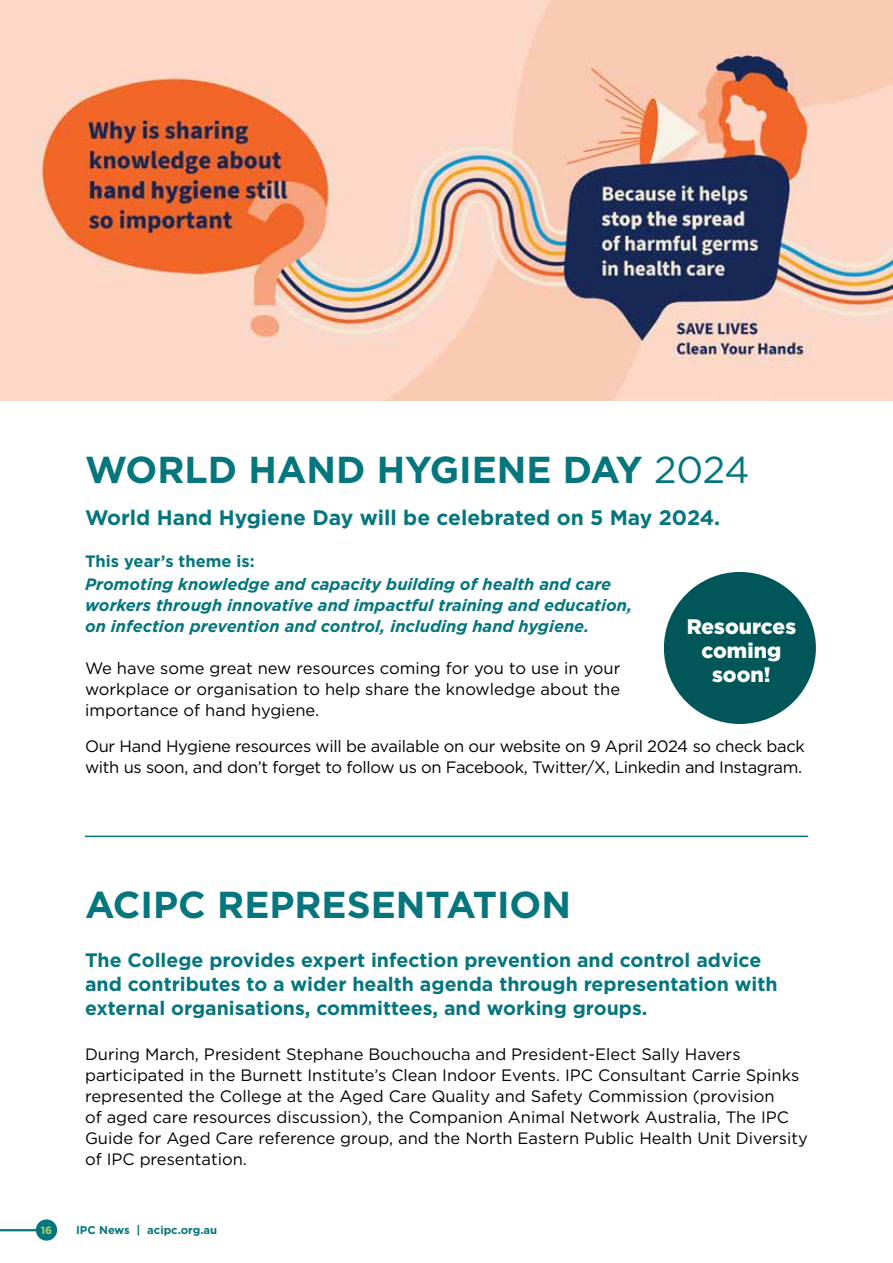
<style>
.page{position:relative;width:893px;height:1263px;background:#fff}
.page>*{position:absolute;margin:0;border:0;box-sizing:border-box;transform-origin:0 0}
.t1{font:700 37.5px "Gotham";color:#05767d}
.t2{font:700 21px "Gotham";color:#05767d}
.t3{font:900 21px/24px "Gotham";color:#fff;text-align:center}
.t4{font:700 19.5px/24px "Gotham";color:#05767d}
.t5{font:16.5px/21px "Gotham";color:#000;text-align:justify}
.t6{font:italic 700 16.5px/21px "Gotham";color:#05767d}
.t7{font:16.5px/21px "Gotham";letter-spacing:-.02em;color:#000}
.t8{font:700 16.5px "Gotham";color:#05767d}
.t9{font:700 11.25px "Gotham";color:#05767d}
.t10{font:700 10.5px "Gotham";color:#b8d166}
.s1{font-weight:400}
</style>
<div class="page">
<div style="left:36px;top:1219px;width:21px;height:22px;background:#05767d;border-radius:50%"></div>
<hr style="left:0;top:1229px;width:39px;height:2px;background:#05767d">
<img style="left:0;top:0;width:893px;height:400px">
<div style="left:664px;top:572px;width:152px;height:152px;background:#005658;border-radius:50%"></div>
<hr style="left:85px;top:836px;width:723px;height:1px;background:#05767d">
<h1 class="t1" style="left:85px;top:445px;width:666px">WORLD HAND HYGIENE DAY <span class="s1">2024</span></h1>
<p class="t2" style="left:85px;top:504px;width:637px">World Hand Hygiene Day will be celebrated on 5 May 2024.</p>
<p class="t8" style="left:85px;top:550px;width:171px">This year’s theme is:</p>
<p class="t6" style="left:85px;top:574px;width:549px">Promoting knowledge and capacity building of health and care workers through innovative and impactful training and education, on infection prevention and control, including hand hygiene.</p>
<p class="t5" style="left:85px;top:657px;width:537px">We have some great new resources coming for you to use in your workplace or organisation to help share the knowledge about the importance of hand hygiene.</p>
<p class="t7" style="left:85px;top:735px;width:721px">Our Hand Hygiene resources will be available on our website on 9 April 2024 so check back with us soon, and don’t forget to follow us on Facebook, Twitter/X, Linkedin and Instagram.</p>
<p class="t3" style="left:687px;top:614px;width:111px">Resources coming soon!</p>
<h1 class="t1" style="left:85px;top:880px;width:488px">ACIPC REPRESENTATION</h1>
<p class="t4" style="left:85px;top:948px;width:694px">The College provides expert infection prevention and control advice and contributes to a wider health agenda through representation with external organisations, committees, and working groups.</p>
<p class="t5" style="left:85px;top:1044px;width:724px;text-align:left">During March, President Stephane Bouchoucha and President-Elect Sally Havers participated in the Burnett Institute’s Clean Indoor Events. IPC Consultant Carrie Spinks represented the College at the Aged Care Quality and Safety Commission (provision<br>of aged care resources discussion), the Companion Animal Network Australia, The IPC Guide for Aged Care reference group, and the North Eastern Public Health Unit Diversity of IPC presentation.</p>
<p class="t10" style="left:41px;top:1223px;width:13px">16</p>
<p class="t9" style="left:76px;top:1222px;width:143px">IPC News | acipc.org.au</p>
</div>
